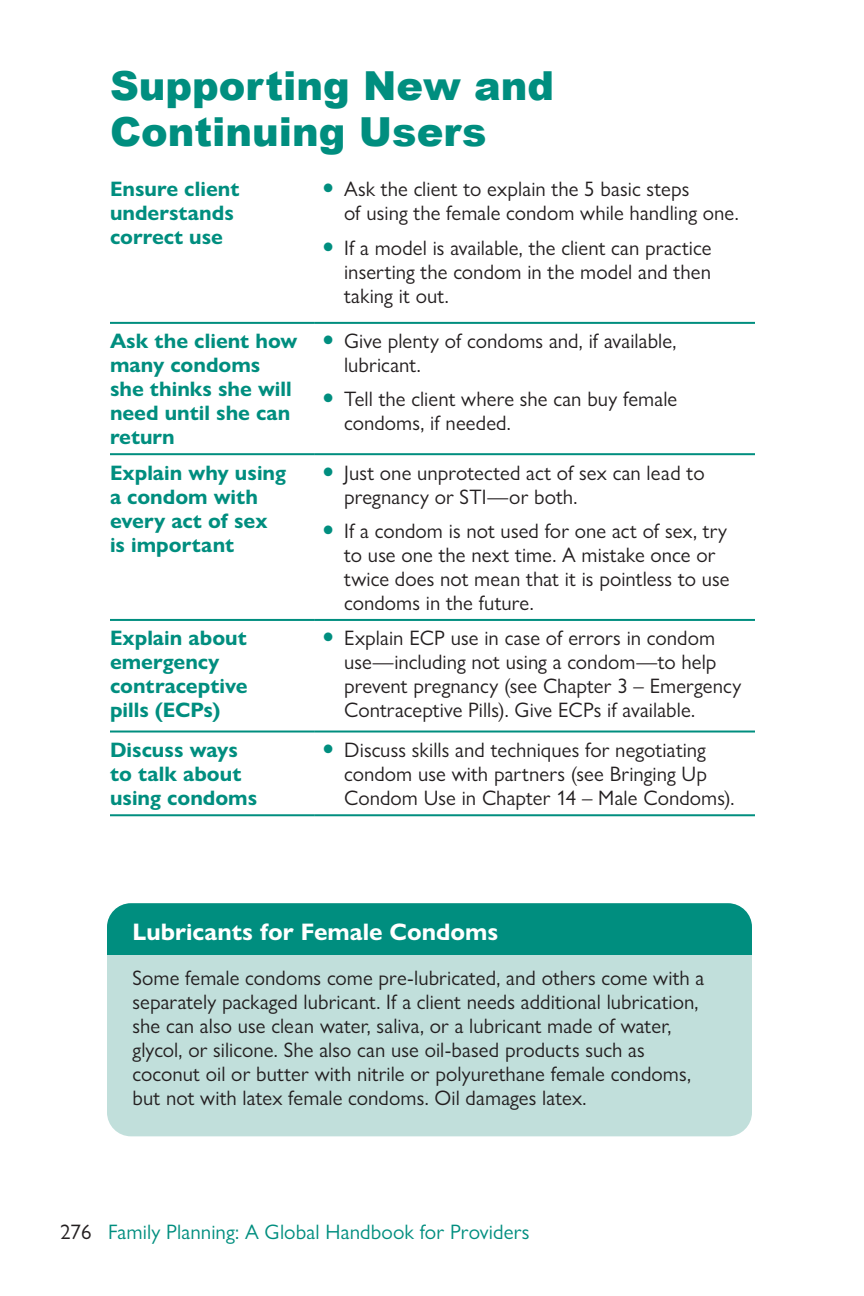
<style>
.page{position:relative;width:864px;height:1296px;background:#fff}
.page>*{position:absolute;margin:0;border:0;box-sizing:border-box;transform-origin:0 0}
.B_head{font:900 40px/46px "Arial";color:#008e7f}
.t1{font:700 24px "Gill Sans Nova";color:#fff}
.green_bullets{font:21px/24px "Gill Sans Nova";letter-spacing:.005em;color:#231f20}
.body_text_B_green{font:700 21px/24px "Gill Sans Nova";color:#008e7f}
.t2{font:21px "Gill Sans Nova";letter-spacing:.005em;color:#008e7f}
.s1{color:#231f20}
</style>
<div class="page">
<hr style="left:110px;top:322px;width:204px;height:2px;background:#008e7f">
<hr style="left:314px;top:322px;width:441px;height:2px;background:#008e7f">
<hr style="left:110px;top:453px;width:204px;height:2px;background:#008e7f">
<hr style="left:314px;top:453px;width:441px;height:2px;background:#008e7f">
<hr style="left:110px;top:619px;width:204px;height:2px;background:#008e7f">
<hr style="left:314px;top:619px;width:441px;height:2px;background:#008e7f">
<hr style="left:110px;top:731px;width:204px;height:2px;background:#008e7f">
<hr style="left:314px;top:731px;width:441px;height:2px;background:#008e7f">
<hr style="left:110px;top:814px;width:204px;height:2px;background:#008e7f">
<hr style="left:314px;top:814px;width:441px;height:2px;background:#008e7f">
<div style="left:107px;top:903px;width:645px;height:233px;background:#c1dfdb;border-radius:24px"></div>
<div style="left:107px;top:903px;width:645px;height:52px;background:#008e7f"></div>
<p class="B_head" style="left:110px;top:62px;width:446px">Supporting New and<br>Continuing Users</p>
<p class="body_text_B_green" style="left:110px;top:177px;width:131px">Ensure client understands correct use</p>
<p class="green_bullets" style="left:344px;top:177px;width:396px">Ask the client to explain the 5 basic steps<br>of using the female condom while handling one.</p>
<p class="green_bullets" style="left:344px;top:235px;width:369px;text-align:justify">If a model is available, the client can practice inserting the condom in the model and then taking it out.</p>
<p class="body_text_B_green" style="left:110px;top:329px;width:189px">Ask the client how many condoms she thinks she will need until she can return</p>
<p class="green_bullets" style="left:344px;top:329px;width:334px">Give plenty of condoms and, if available, lubricant.</p>
<p class="green_bullets" style="left:344px;top:387px;width:335px">Tell the client where she can buy female condoms, if needed.</p>
<p class="body_text_B_green" style="left:110px;top:460px;width:178px">Explain why using a condom with every act of sex is important</p>
<p class="green_bullets" style="left:344px;top:460px;width:362px">Just one unprotected act of sex can lead to pregnancy or STI—or both.</p>
<p class="green_bullets" style="left:344px;top:518px;width:387px">If a condom is not used for one act of sex, try to use one the next time. A mistake once or twice does not mean that it is pointless to use condoms in the future.</p>
<p class="body_text_B_green" style="left:110px;top:626px;width:139px">Explain about emergency contraceptive pills (ECPs)</p>
<p class="green_bullets" style="left:344px;top:626px;width:399px">Explain ECP use in case of errors in condom use—including not using a condom—to help prevent pregnancy (see Chapter 3 – Emergency Contraceptive Pills). Give ECPs if available.</p>
<p class="body_text_B_green" style="left:110px;top:738px;width:149px">Discuss ways to talk about using condoms</p>
<p class="green_bullets" style="left:344px;top:737px;width:392px">Discuss skills and techniques for negotiating condom use with partners (see Bringing Up<br>Condom Use in Chapter 14 – Male Condoms).</p>
<p class="t1" style="left:132px;top:917px;width:367px">Lubricants for Female Condoms</p>
<p class="green_bullets" style="left:132px;top:966px;width:573px">Some female condoms come pre-lubricated, and others come with a separately packaged lubricant. If a client needs additional lubrication, she can also use clean water, saliva, or a lubricant made of water, glycol, or silicone. She also can use oil-based products such as coconut oil or butter with nitrile or polyurethane female condoms, but not with latex female condoms. Oil damages latex.</p>
<p class="t2" style="left:60px;top:1219px;width:471px"><span class="s1">276</span> Family Planning: A Global Handbook for Providers</p>
</div>
